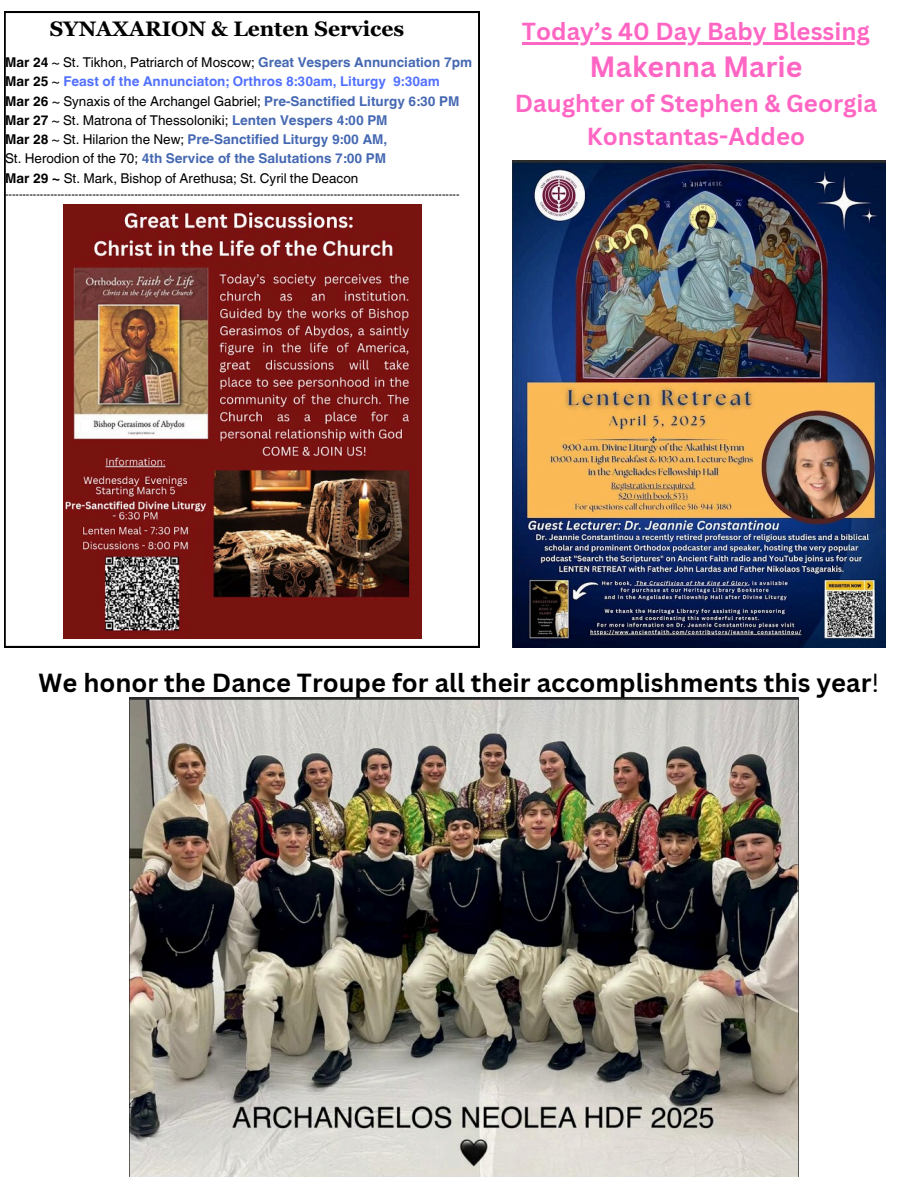
<style>
.page{position:relative;width:918px;height:1188px;background:#fff}
.page>*{position:absolute;margin:0;border:0;box-sizing:border-box;transform-origin:0 0}
.t1{font:700 28.5px "Canva Sans";color:#ff66c4}
.t2{font:700 25.5px "Canva Sans";color:#000}
.t3{font:700 24px/32.7px "Canva Sans";color:#ff66c4;text-align:center}
.t4{font:700 21px "Georgia Pro";color:#000}
.t5{font:13.5px "Helvetica World";color:#000}
.t6{font:700 13.5px "Helvetica World";color:#4568b2}
.t7{font:700 13.5px "Helvetica World";color:#5271ff}
.t8{font:10.5px "Helvetica World";color:#000}
.s1{font-weight:700}
.s2{font-weight:700;color:#4568b2}
.s3{color:#000}
.s4{font-weight:400;color:#000}
.s5{font-weight:400}
</style>
<div class="page">
<svg style="left:5px;top:12px;width:474px;height:635px"></svg>
<img style="left:63px;top:205px;width:358px;height:434px">
<img style="left:513px;top:160px;width:372px;height:487px">
<img style="left:130px;top:698px;width:669px;height:479px">
<hr style="left:522px;top:43px;width:348px;height:2px;background:#ff66c4">
<h3 class="t4" style="left:50px;top:17px;width:356px">SYNAXARION &amp; Lenten Services</h3>
<p class="t5" style="left:5px;top:54px;width:469px"><span class="s1">Mar 24</span> ~ St. Tikhon, Patriarch of Moscow; <span class="s2">Great Vespers Annunciation 7pm</span></p>
<p class="t7" style="left:5px;top:71px;width:436px"><span class="s3">Mar 25</span> <span class="s4">~</span> Feast of the Annunciaton; Orthros 8:30am, Liturgy 9:30am</p>
<p class="t5" style="left:5px;top:93px;width:456px"><span class="s1">Mar 26</span> ~ Synaxis of the Archangel Gabriel; <span class="s2">Pre-Sanctified Liturgy 6:30 PM</span></p>
<p class="t5" style="left:5px;top:112px;width:384px"><span class="s1">Mar 27</span> ~ St. Matrona of Thessoloniki; <span class="s2">Lenten Vespers 4:00 PM</span></p>
<p class="t6" style="left:5px;top:128px;width:384px"><span class="s3">Mar 28</span> <span class="s4">~ St. Hilarion the New;</span> Pre-Sanctified Liturgy 9:00 AM,</p>
<p class="t6" style="left:5px;top:148px;width:383px"><span class="s4">St. Herodion of the 70;</span> 4th Service of the Salutations 7:00 PM</p>
<p class="t5" style="left:5px;top:170px;width:355px"><span class="s1">Mar 29 ~</span> St. Mark, Bishop of Arethusa; St. Cyril the Deacon</p>
<p class="t8" style="left:5px;top:188px;width:456px">----------------------------------------------------------------------------------------------------------------------------------</p>
<h1 class="t3" style="left:522px;top:15px;width:350px">Today’s 40 Day Baby Blessing</h1>
<h1 class="t1" style="left:590px;top:47px;width:214px">Makenna Marie</h1>
<h1 class="t3" style="left:515px;top:87px;width:364px">Daughter of Stephen &amp; Georgia<br>Konstantas-Addeo</h1>
<p class="t2" style="left:39px;top:665px;width:842px">We honor the Dance Troupe for all their accomplishments this year<span class="s5">!</span></p>
</div>
